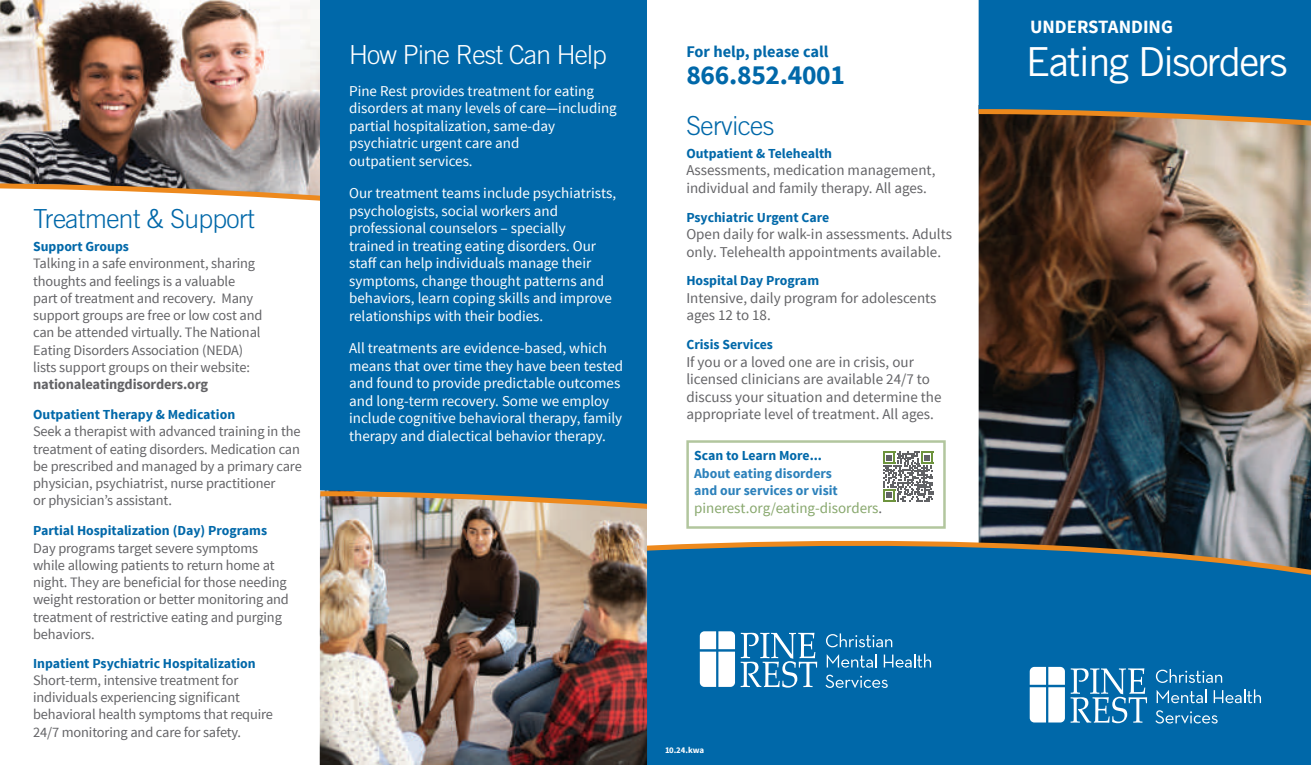
<style>
.page{position:relative;width:1311px;height:765px;background:#fff}
.page>*{position:absolute;margin:0;border:0;box-sizing:border-box;transform-origin:0 0}
.t1{font:40px "Trade Gothic LT Std";letter-spacing:-.04em;color:#fff}
.t2{font:700 27.5px "Source Sans Pro";letter-spacing:-.01em;color:#0068a9}
.t3{font:300 26.25px "Trade Gothic LT Std";letter-spacing:-.02em;color:#0068a9}
.t4{font:300 26.25px "Trade Gothic LT Std";letter-spacing:-.03em;color:#fff}
.t5{font:700 18.75px "Source Sans Pro";color:#fff}
.t6{font:700 16.25px "Source Sans Pro";color:#0068a9}
.t7{font:15px/17.5px "Source Sans Pro";color:#fff}
.t8{font:15px/17.5px "Source Sans Pro";color:#636366}
.t9{font:15px "Source Sans Pro";color:#87a76c}
.t10{font:14.38px/17.2px "Source Sans Pro";letter-spacing:-.01em;color:#636366}
.t11{font:700 14.38px "Source Sans Pro";letter-spacing:-.01em;color:#636366}
.t12{font:700 13.75px "Source Sans Pro";color:#0068a9}
.t13{font:700 13.75px/17.5px "Source Sans Pro";color:#2c81bb}
.t14{font:700 8.75px "Source Sans Pro";letter-spacing:-.005em;color:#fff}
.s1{color:#636366}
</style>
<div class="page">
<img style="left:978px;top:130px;width:333px;height:401px">
<div style="left:978px;top:0;width:333px;height:107px;background:#0068a9"></div>
<div style="left:647px;top:610px;width:664px;height:155px;background:#0068a9"></div>
<svg style="left:978px;top:107px;width:333px;height:23px;background:#6f695b"></svg>
<svg style="left:647px;top:531px;width:664px;height:79px;background:#2c729c"></svg>
<svg style="left:1029px;top:667px;width:118px;height:56px"></svg>
<svg style="left:1156px;top:669px;width:66px;height:14px"></svg>
<svg style="left:1156px;top:689px;width:50px;height:14px"></svg>
<svg style="left:1213px;top:689px;width:48px;height:14px"></svg>
<svg style="left:1155px;top:710px;width:62px;height:14px"></svg>
<img style="left:0;top:0;width:320px;height:181px">
<svg style="left:0;top:181px;width:320px;height:20px"></svg>
<div style="left:320px;top:0;width:327px;height:765px;background:#0068a9"></div>
<svg style="left:700px;top:631px;width:117px;height:57px"></svg>
<svg style="left:826px;top:633px;width:66px;height:14px"></svg>
<svg style="left:826px;top:654px;width:50px;height:14px"></svg>
<svg style="left:884px;top:654px;width:47px;height:14px"></svg>
<svg style="left:825px;top:675px;width:62px;height:13px"></svg>
<img style="left:320px;top:512px;width:327px;height:253px">
<img style="left:320px;top:490px;width:327px;height:22px">
<div style="left:686px;top:440px;width:259px;height:89px;border:2px solid #b2c69e"></div>
<svg style="left:883px;top:452px;width:50px;height:49px"></svg>
<hr style="left:647px;top:492px;width:2px;height:50px;background:#fff">
<h3 class="t3" style="left:33px;top:203px;width:223px">Treatment &amp; Support</h3>
<p class="t12" style="left:33px;top:238px;width:97px">Support Groups</p>
<p class="t10" style="left:33px;top:255px;width:231px">Talking in a safe environment, sharing thoughts and feelings is a valuable part of treatment and recovery. Many support groups are free or low cost and can be attended virtually. The National Eating Disorders Association (NEDA) lists support groups on their website:</p>
<p class="t11" style="left:33px;top:375px;width:177px">nationaleatingdisorders.org</p>
<p class="t12" style="left:33px;top:406px;width:203px">Outpatient Therapy &amp; Medication</p>
<p class="t10" style="left:33px;top:423px;width:270px">Seek a therapist with advanced training in the treatment of eating disorders. Medication can be prescribed and managed by a primary care physician, psychiatrist, nurse practitioner<br>or physician’s assistant.</p>
<p class="t12" style="left:33px;top:522px;width:235px">Partial Hospitalization (Day) Programs</p>
<p class="t10" style="left:33px;top:540px;width:257px">Day programs target severe symptoms while allowing patients to return home at night. They are beneficial for those needing weight restoration or better monitoring and treatment of restrictive eating and purging behaviors.</p>
<p class="t12" style="left:33px;top:654px;width:224px">Inpatient Psychiatric Hospitalization</p>
<p class="t10" style="left:33px;top:672px;width:241px">Short-term, intensive treatment for individuals experiencing significant behavioral health symptoms that require 24/7 monitoring and care for safety.</p>
<h3 class="t4" style="left:349px;top:39px;width:259px">How Pine Rest Can Help</h3>
<p class="t7" style="left:349px;top:82px;width:269px">Pine Rest provides treatment for eating disorders at many levels of care—including partial hospitalization, same-day psychiatric urgent care and<br>outpatient services.</p>
<p class="t7" style="left:349px;top:185px;width:268px">Our treatment teams include psychiatrists, psychologists, social workers and professional counselors – specially<br>trained in treating eating disorders. Our staff can help individuals manage their symptoms, change thought patterns and behaviors, learn coping skills and improve relationships with their bodies.</p>
<p class="t7" style="left:349px;top:340px;width:276px">All treatments are evidence-based, which means that over time they have been tested and found to provide predictable outcomes and long-term recovery. Some we employ include cognitive behavioral therapy, family therapy and dialectical behavior therapy.</p>
<p class="t6" style="left:686px;top:41px;width:144px">For help, please call</p>
<h2 class="t2" style="left:686px;top:57px;width:160px">866.852.4001</h2>
<h3 class="t3" style="left:686px;top:110px;width:90px">Services</h3>
<p class="t12" style="left:686px;top:144px;width:147px">Outpatient &amp; Telehealth</p>
<p class="t8" style="left:686px;top:162px;width:251px">Assessments, medication management, individual and family therapy. All ages.</p>
<p class="t12" style="left:686px;top:208px;width:144px">Psychiatric Urgent Care</p>
<p class="t8" style="left:686px;top:226px;width:267px">Open daily for walk-in assessments. Adults only. Telehealth appointments available.</p>
<p class="t12" style="left:686px;top:272px;width:134px">Hospital Day Program</p>
<p class="t8" style="left:686px;top:289px;width:252px">Intensive, daily program for adolescents ages 12 to 18.</p>
<p class="t12" style="left:686px;top:336px;width:88px">Crisis Services</p>
<p class="t8" style="left:686px;top:353px;width:257px">If you or a loved one are in crisis, our licensed clinicians are available 24/7 to discuss your situation and determine the appropriate level of treatment. All ages.</p>
<p class="t12" style="left:694px;top:447px;width:129px">Scan to Learn More...</p>
<p class="t13" style="left:694px;top:465px;width:145px">About eating disorders and our services or visit</p>
<p class="t9" style="left:694px;top:498px;width:190px">pinerest.org/eating-disorders<span class="s1">.</span></p>
<p class="t14" style="left:665px;top:745px;width:41px">10.24.kwa</p>
<h3 class="t5" style="left:1030px;top:15px;width:144px">UNDERSTANDING</h3>
<h1 class="t1" style="left:1026px;top:37px;width:263px">Eating Disorders</h1>
</div>
